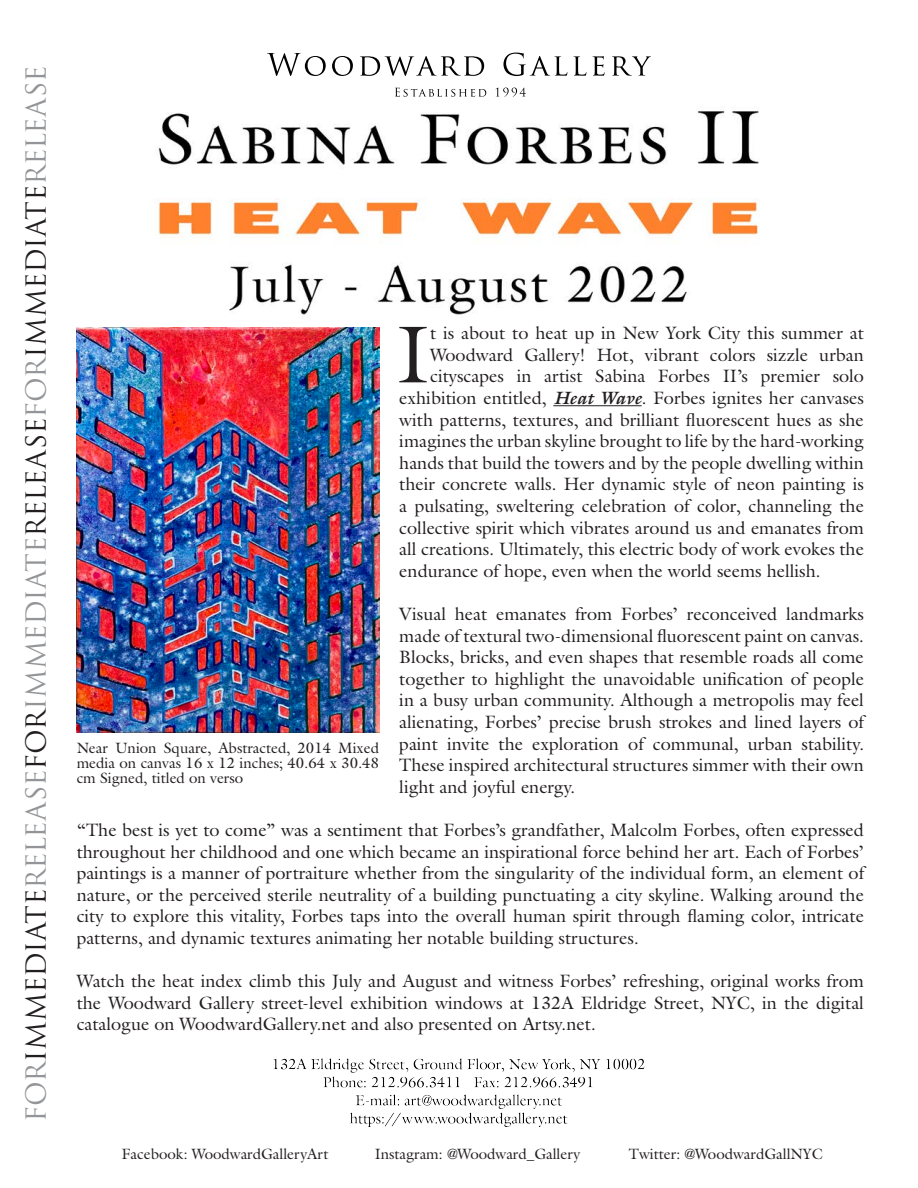
<style>
.page{position:relative;width:918px;height:1188px;background:#fff}
.page>*{position:absolute;margin:0;border:0;box-sizing:border-box;transform-origin:0 0}
.t1{font:81.6px "Galliard Pro";color:#231f20}
.t2{font:27px "Trajan Pro 3";letter-spacing:-.01em;color:#939598}
.t3{font:18px/21.6px "Galliard Pro";color:#231f20;text-align:justify}
.t4{font:15px/15px "Galliard Pro";color:#231f20;text-align:justify}
.s1{color:#231f20}
.s2{font-weight:700;font-style:italic}
</style>
<div class="page">
<img style="left:92px;top:64px;width:668px;height:289px">
<svg style="left:267px;top:53px;width:59px;height:23px"></svg>
<svg style="left:332px;top:56px;width:21px;height:20px"></svg>
<svg style="left:360px;top:56px;width:124px;height:20px"></svg>
<svg style="left:503px;top:53px;width:64px;height:23px"></svg>
<svg style="left:573px;top:56px;width:13px;height:20px"></svg>
<svg style="left:592px;top:56px;width:13px;height:20px"></svg>
<svg style="left:612px;top:56px;width:39px;height:20px"></svg>
<svg style="left:395px;top:88px;width:91px;height:9px"></svg>
<svg style="left:496px;top:88px;width:30px;height:9px"></svg>
<hr style="left:553px;top:405px;width:89px;height:1px;background:#231f20">
<img style="left:77px;top:328px;width:302px;height:404px">
<img style="left:273px;top:1058px;width:372px;height:69px">
<p class="t2" style="left:17px;top:1122px;width:1058px;rotate:-90deg">FOR<span class="s1">IMMEDIATE</span>RELEASE<span class="s1">FOR</span>IMMEDIATE<span class="s1">RELEASE</span>FOR<span class="s1">IMMEDIATE</span>RELEASE</p>
<p class="t1" style="left:397px;top:301px;width:34px">I</p>
<p class="t3" style="left:430px;top:322px;width:435px">t is about to heat up in New York City this summer at</p>
<p class="t3" style="left:430px;top:343px;width:435px">Woodward Gallery! Hot, vibrant colors sizzle urban</p>
<p class="t3" style="left:430px;top:365px;width:435px">cityscapes in artist Sabina Forbes II’s premier solo</p>
<p class="t3" style="left:399px;top:387px;width:466px">exhibition entitled, <span class="s2">Heat Wave</span>. Forbes ignites her canvases</p>
<p class="t3" style="left:399px;top:408px;width:466px">with patterns, textures, and brilliant fluorescent hues as she</p>
<p class="t3" style="left:399px;top:430px;width:466px">imagines the urban skyline brought to life by the hard-working</p>
<p class="t3" style="left:399px;top:451px;width:466px">hands that build the towers and by the people dwelling within</p>
<p class="t3" style="left:399px;top:473px;width:466px">their concrete walls. Her dynamic style of neon painting is</p>
<p class="t3" style="left:399px;top:495px;width:466px">a pulsating, sweltering celebration of color, channeling the</p>
<p class="t3" style="left:399px;top:516px;width:466px">collective spirit which vibrates around us and emanates from</p>
<p class="t3" style="left:399px;top:538px;width:466px">all creations. Ultimately, this electric body of work evokes the</p>
<p class="t3" style="left:399px;top:559px;width:423px">endurance of hope, even when the world seems hellish.</p>
<p class="t3" style="left:399px;top:603px;width:466px">Visual heat emanates from Forbes’ reconceived landmarks made of textural two-dimensional fluorescent paint on canvas.<br>Blocks, bricks, and even shapes that resemble roads all come together to highlight the unavoidable unification of people in a busy urban community. Although a metropolis may feel alienating, Forbes’ precise brush strokes and lined layers of paint invite the exploration of communal, urban stability.<br>These inspired architectural structures simmer with their own light and joyful energy.</p>
<p class="t3" style="left:77px;top:819px;width:789px">“The best is yet to come” was a sentiment that Forbes’s grandfather, Malcolm Forbes, often expressed throughout her childhood and one which became an inspirational force behind her art. Each of Forbes’ paintings is a manner of portraiture whether from the singularity of the individual form, an element of nature, or the perceived sterile neutrality of a building punctuating a city skyline. Walking around the city to explore this vitality, Forbes taps into the overall human spirit through flaming color, intricate patterns, and dynamic textures animating her notable building structures.</p>
<p class="t3" style="left:77px;top:970px;width:789px">Watch the heat index climb this July and August and witness Forbes’ refreshing, original works from the Woodward Gallery street-level exhibition windows at 132A Eldridge Street, NYC, in the digital catalogue on WoodwardGallery.net and also presented on Artsy.net.</p>
<p class="t4" style="left:77px;top:740px;width:304px">Near Union Square, Abstracted, 2014 Mixed media on canvas 16 x 12 inches; 40.64 x 30.48 cm Signed, titled on verso</p>
<p class="t4" style="left:122px;top:1146px;width:208px">Facebook: WoodwardGalleryArt</p>
<p class="t4" style="left:375px;top:1146px;width:207px">Instagram: @Woodward_Gallery</p>
<p class="t4" style="left:629px;top:1146px;width:196px">Twitter: @WoodwardGallNYC</p>
</div>
